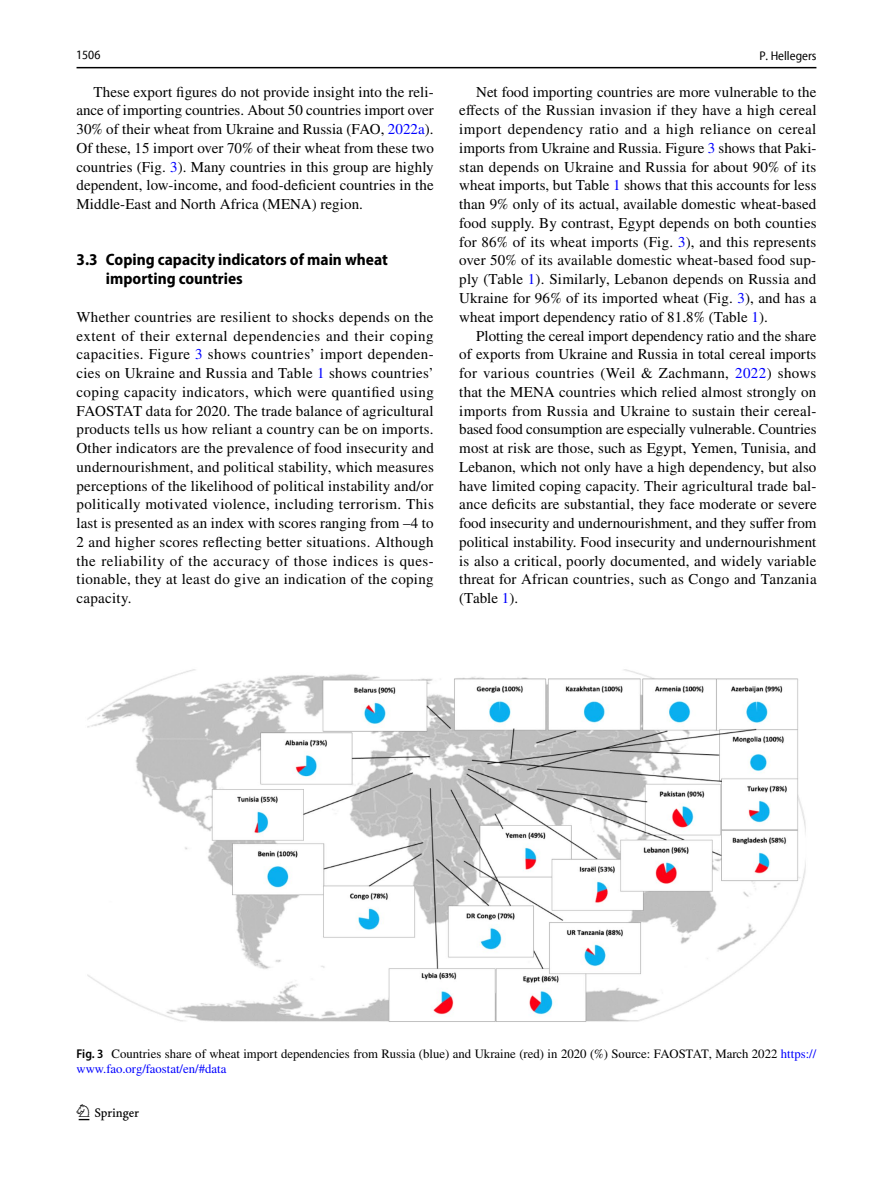
<style>
.page{position:relative;width:893px;height:1187px;background:#fff}
.page>*{position:absolute;margin:0;border:0;box-sizing:border-box;transform-origin:0 0}
.t1{font:22.5px "Springnew Regular 2";color:#000}
.t2{font:700 semi-condensed 16.5px/18.8px "Myriad Pro";color:#000}
.t3{font:15px/18.8px "STIX";letter-spacing:.01em;color:#000;text-align:justify}
.t4{font:12.75px/15px "STIX";color:#000}
.t5{font:semi-condensed 12.75px "Myriad Pro Unic";color:#000}
.t6{font:12.75px "Myriad Pro Unic Semi Condensed 2";color:#000}
.s1{color:#00f}
.s2{font-family:"Myriad Pro";font-weight:600;font-stretch:semi-condensed}
</style>
<div class="page">
<hr style="left:77px;top:67px;width:739px;height:1px;background:#000">
<img style="left:87px;top:669px;width:719px;height:353px">
<p class="t6" style="left:76px;top:50px;width:26px">1506</p>
<p class="t5" style="left:759px;top:51px;width:59px">P. Hellegers</p>
<p class="t3" style="left:77px;top:83px;width:359px;text-indent:17px">These export figures do not provide insight into the reli&shy;ance of importing countries. About 50 countries import over 30% of their wheat from Ukraine and Russia (FAO, <span class="s1">2022a</span>).<br>Of these, 15 import over 70% of their wheat from these two countries (Fig. <span class="s1">3</span>). Many countries in this group are highly dependent, low-income, and food-deficient countries in the Middle-East and North Africa (MENA) region.</p>
<p class="t2" style="left:106px;top:251px;width:283px;text-indent:-29px">3.3 Coping capacity indicators of main wheat importing countries</p>
<p class="t3" style="left:77px;top:308px;width:359px">Whether countries are resilient to shocks depends on the extent of their external dependencies and their coping capacities. Figure <span class="s1">3</span> shows countries’ import dependen&shy;cies on Ukraine and Russia and Table <span class="s1">1</span> shows countries’ coping capacity indicators, which were quantified using FAOSTAT data for 2020. The trade balance of agricultural products tells us how reliant a country can be on imports.<br>Other indicators are the prevalence of food insecurity and undernourishment, and political stability, which measures perceptions of the likelihood of political instability and/or politically motivated violence, including terrorism. This last is presented as an index with scores ranging from –4 to 2 and higher scores reflecting better situations. Although the reliability of the accuracy of those indices is ques&shy;tionable, they at least do give an indication of the coping capacity.</p>
<p class="t3" style="left:459px;top:83px;width:359px;text-indent:17px">Net food importing countries are more vulnerable to the effects of the Russian invasion if they have a high cereal import dependency ratio and a high reliance on cereal imports from Ukraine and Russia. Figure <span class="s1">3</span> shows that Paki&shy;stan depends on Ukraine and Russia for about 90% of its wheat imports, but Table <span class="s1">1</span> shows that this accounts for less than 9% only of its actual, available domestic wheat-based food supply. By contrast, Egypt depends on both counties for 86% of its wheat imports (Fig. <span class="s1">3</span>), and this represents over 50% of its available domestic wheat-based food sup&shy;ply (Table <span class="s1">1</span>). Similarly, Lebanon depends on Russia and Ukraine for 96% of its imported wheat (Fig. <span class="s1">3</span>), and has a wheat import dependency ratio of 81.8% (Table <span class="s1">1</span>).</p>
<p class="t3" style="left:459px;top:327px;width:359px;text-indent:17px">Plotting the cereal import dependency ratio and the share of exports from Ukraine and Russia in total cereal imports for various countries (Weil &amp; Zachmann, <span class="s1">2022</span>) shows that the MENA countries which relied almost strongly on imports from Russia and Ukraine to sustain their cereal&shy;based food consumption are especially vulnerable. Countries most at risk are those, such as Egypt, Yemen, Tunisia, and Lebanon, which not only have a high dependency, but also have limited coping capacity. Their agricultural trade bal&shy;ance deficits are substantial, they face moderate or severe food insecurity and undernourishment, and they suffer from political instability. Food insecurity and undernourishment is also a critical, poorly documented, and widely variable threat for African countries, such as Congo and Tanzania (Table <span class="s1">1</span>).</p>
<p class="t4" style="left:77px;top:1047px;width:741px"><span class="s2">Fig. 3</span> Countries share of wheat import dependencies from Russia (blue) and Ukraine (red) in 2020 (%) Source: FAOSTAT, March 2022 <span class="s1">https:// www.fao.org/faostat/en/#data</span></p>
<h1 class="t1" style="left:79px;top:1104px;width:62px">1 3</h1>
</div>
